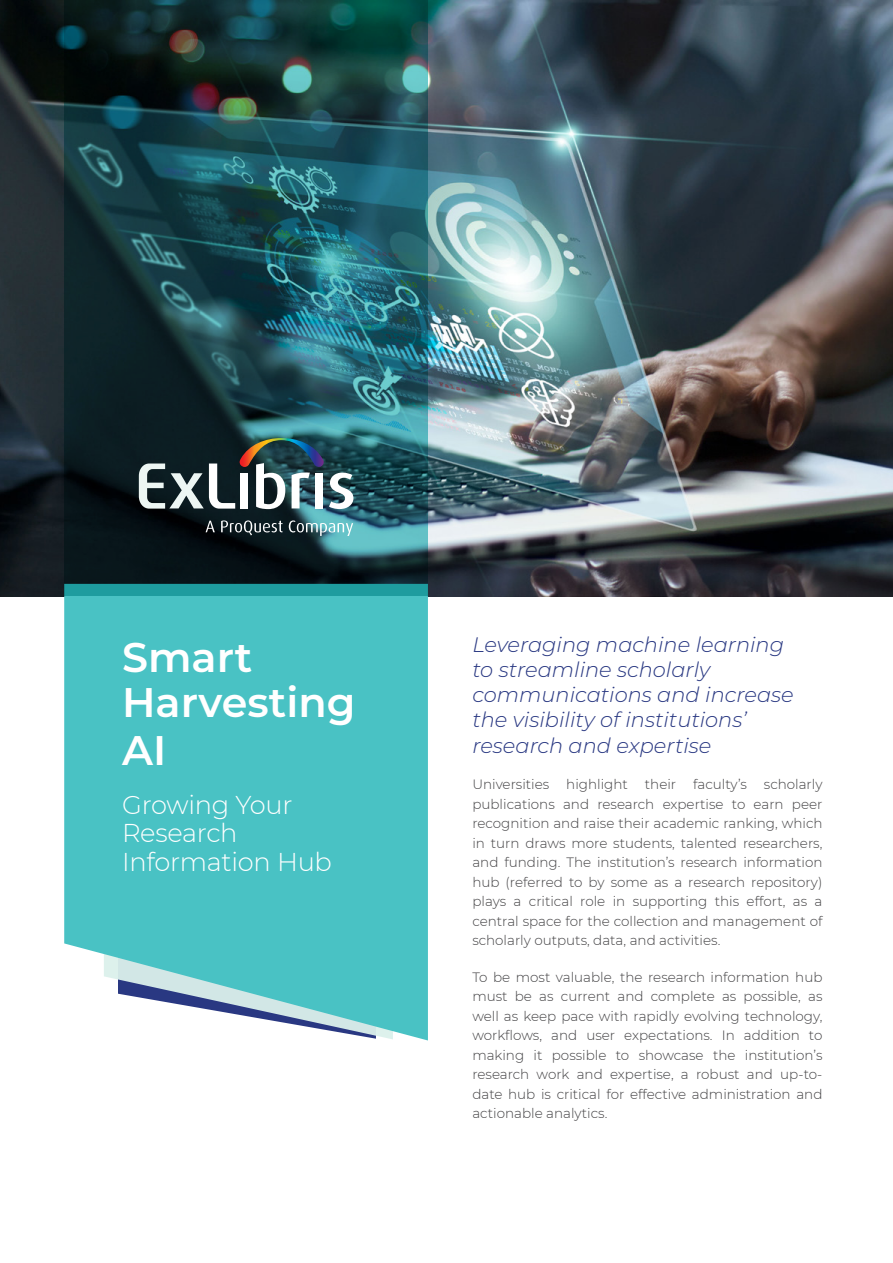
<style>
.page{position:relative;width:893px;height:1263px;background:#fff}
.page>*{position:absolute;margin:0;border:0;box-sizing:border-box;transform-origin:0 0}
.t1{font:600 41.4px/46.7px "Montserrat";color:#fff}
.t2{font:300 25.65px/28.7px "Montserrat";letter-spacing:-.01em;color:#fff}
.t3{font:italic 300 21px/25.2px "Montserrat";color:#293882}
.t4{font:300 13.5px/19.5px "Montserrat";color:#414042;text-align:justify}
</style>
<div class="page">
<img style="left:0;top:0;width:893px;height:597px">
<svg style="left:64px;top:596px;width:364px;height:444px;background:#59c5c8"></svg>
<img style="left:64px;top:0;width:364px;height:596px">
<svg style="left:139px;top:438px;width:214px;height:71px;background:#506165"></svg>
<svg style="left:206px;top:520px;width:147px;height:16px;background:#4d686c"></svg>
<h1 class="t1" style="left:122px;top:632px;width:235px">Smart<br>Harvesting<br>AI</h1>
<h2 class="t2" style="left:122px;top:789px;width:211px">Growing Your<br>Research<br>Information Hub</h2>
<h3 class="t3" style="left:472px;top:631px;width:323px">Leveraging machine learning to streamline scholarly communications and increase the visibility of institutions’ research and expertise</h3>
<p class="t4" style="left:472px;top:774px;width:78px">Universities</p>
<p class="t4" style="left:566px;top:774px;width:63px">highlight</p>
<p class="t4" style="left:645px;top:774px;width:33px">their</p>
<p class="t4" style="left:693px;top:774px;width:55px">faculty’s</p>
<p class="t4" style="left:472px;top:774px;width:352px;text-indent:292px">scholarly publications and research expertise to earn peer recognition and raise their academic ranking, which in turn draws more students, talented researchers, and funding. The institution’s research information hub (referred to by some as a research repository) plays a critical role in supporting this effort, as a central space for the collection and management of scholarly outputs, data, and activities.</p>
<p class="t4" style="left:472px;top:967px;width:352px">To be most valuable, the research information hub must be as current and complete as possible, as well as keep pace with rapidly evolving technology, workflows, and user expectations. In addition to making it possible to showcase the institution’s research work and expertise, a robust and up-to&shy;date hub is critical for effective administration and actionable analytics.</p>
</div>
